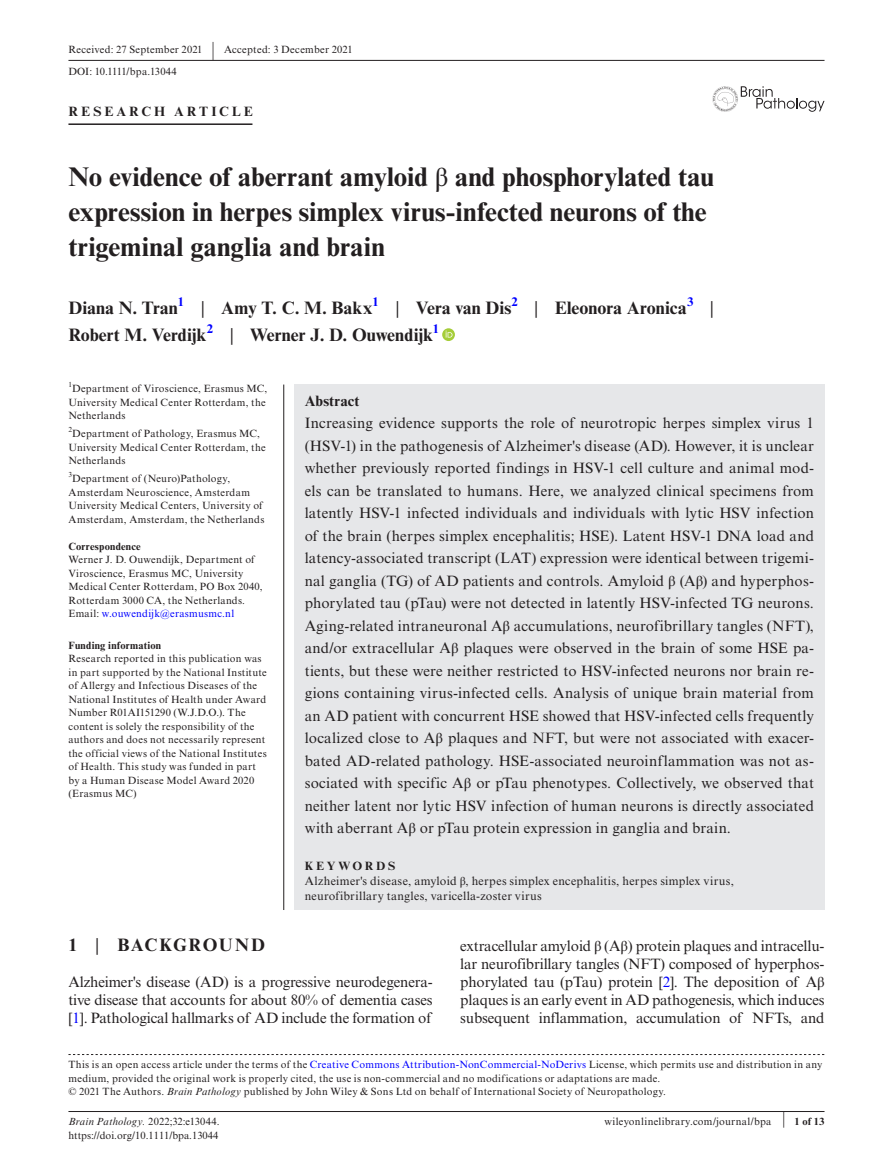
<style>
.page{position:relative;width:893px;height:1174px;background:#fff}
.page>*{position:absolute;margin:0;border:0;box-sizing:border-box;transform-origin:0 0}
.t1{font:700 27px/34.5px "Times New Roman MT Std";color:#231f20}
.t2{font:700 18px "Times New Roman MT Std";color:#231f20}
.t3{font:700 18px "Times New Roman MT Std";letter-spacing:.08em;color:#231f20}
.t4{font:18px "Times New Roman MT Std";color:#231f20}
.t5{font:15px/22.5px "Times New Roman MT Std";letter-spacing:-.01em;color:#231f20;text-align:justify}
.t6{font:700 15px "Times New Roman MT Std";letter-spacing:.005em;color:#231f20}
.t7{font:700 13.5px "Times New Roman MT Std";letter-spacing:.225em;color:#231f20}
.t8{font:700 12.6px "Times New Roman MT Std";color:#00f}
.t9{font:12px/15px "Times New Roman MT Std";letter-spacing:.025em;color:#231f20}
.t10{font:10.5px/13.5px "Times New Roman MT Std";letter-spacing:.025em;color:#231f20}
.t11{font:700 10.5px "Times New Roman MT Std";letter-spacing:.02em;color:#231f20}
.t12{font:10.5px "Times New Roman MT Std";color:#231f20}
.t13{font:italic 10.5px "Times New Roman MT Std";letter-spacing:.02em;color:#231f20}
.s1{font-size:19.65px}
.s2{font-family:"STIX";font-weight:400}
.s3{font-weight:400}
.s4{color:#00f}
.s5{font-family:"STIX"}
.s6{font-weight:700}
.s7{font-style:italic}
.s8{font-style:normal}
.s9{font-weight:400;font-size:17.4px}
</style>
<div class="page">
<hr style="left:68px;top:1111px;width:756px;height:1px;background:#231f20">
<svg style="left:712px;top:86px;width:112px;height:26px"></svg>
<hr style="left:68px;top:60px;width:756px;height:1px;background:#231f20">
<hr style="left:68px;top:123px;width:184px;height:2px;background:#231f20">
<svg style="left:442px;top:328px;width:13px;height:13px"></svg>
<svg style="left:446px;top:330px;width:6px;height:7px"></svg>
<svg style="left:68px;top:1054px;width:756px;height:1px"></svg>
<div style="left:294px;top:384px;width:530px;height:526px;background:#e6e7e9"></div>
<hr style="left:283px;top:384px;width:1px;height:526px;background:#231f20">
<p class="t10" style="left:68px;top:39px;width:286px;line-height:22.2px">Received: 27 September 2021 <span class="s1">|</span> Accepted: 3 December 2021<br>DOI: 10.1111/bpa.13044</p>
<p class="t7" style="left:68px;top:103px;width:186px">RESEARCH ARTICLE</p>
<h1 class="t1" style="left:68px;top:159px;width:647px">No evidence of aberrant amyloid <span class="s2">β</span> and phosphorylated tau expression in herpes simplex virus-infected neurons of the trigeminal ganglia and brain</h1>
<p class="t2" style="left:68px;top:297px;width:111px">Diana N. Tran</p>
<p class="t8" style="left:178px;top:294px;width:8px">1</p>
<p class="t2" style="left:201px;top:297px;width:173px"><span class="s3">|</span> Amy T. C. M. Bakx</p>
<p class="t8" style="left:372px;top:294px;width:8px">1</p>
<p class="t2" style="left:396px;top:297px;width:117px"><span class="s3">|</span> Vera van Dis</p>
<p class="t8" style="left:511px;top:294px;width:8px">2</p>
<p class="t2" style="left:535px;top:297px;width:154px"><span class="s3">|</span> Eleonora Aronica</p>
<p class="t8" style="left:687px;top:294px;width:8px">3</p>
<p class="t4" style="left:710px;top:297px;width:5px">|</p>
<p class="t2" style="left:68px;top:324px;width:140px">Robert M. Verdijk</p>
<p class="t8" style="left:207px;top:321px;width:8px">2</p>
<p class="t2" style="left:230px;top:324px;width:204px"><span class="s3">|</span> Werner J. D. Ouwendijk</p>
<p class="t8" style="left:433px;top:321px;width:8px">1</p>
<p class="t10" style="left:68px;top:382px;width:200px"><sup>1</sup>Department of Viroscience, Erasmus MC,<br>University Medical Center Rotterdam, the<br>Netherlands</p>
<p class="t10" style="left:68px;top:427px;width:199px"><sup>2</sup>Department of Pathology, Erasmus MC,<br>University Medical Center Rotterdam, the<br>Netherlands</p>
<p class="t10" style="left:68px;top:472px;width:197px"><sup>3</sup>Department of (Neuro)Pathology, Amsterdam Neuroscience, Amsterdam University Medical Centers, University of Amsterdam, Amsterdam, the Netherlands</p>
<p class="t11" style="left:68px;top:539px;width:74px">Correspondence</p>
<p class="t10" style="left:68px;top:553px;width:196px">Werner J. D. Ouwendijk, Department of Viroscience, Erasmus MC, University Medical Center Rotterdam, PO Box 2040, Rotterdam 3000 CA, the Netherlands.<br>Email: <span class="s4">w.ouwendijk@erasmusmc.nl</span></p>
<p class="t11" style="left:68px;top:638px;width:94px">Funding information</p>
<p class="t10" style="left:68px;top:652px;width:200px">Research reported in this publication was in part supported by the National Institute of Allergy and Infectious Diseases of the National Institutes of Health under Award Number R01AI151290 (W.J.D.O.). The content is solely the responsibility of the authors and does not necessarily represent the official views of the National Institutes of Health. This study was funded in part by a Human Disease Model Award 2020 (Erasmus MC)</p>
<p class="t6" style="left:305px;top:391px;width:56px">Abstract</p>
<p class="t5" style="left:305px;top:412px;width:511px">Increasing evidence supports the role of neurotropic herpes simplex virus 1 (HSV-1) in the pathogenesis of Alzheimer's disease (AD). However, it is unclear whether previously reported findings in HSV-1 cell culture and animal mod&shy;els can be translated to humans. Here, we analyzed clinical specimens from latently HSV-1 infected individuals and individuals with lytic HSV infection of the brain (herpes simplex encephalitis; HSE). Latent HSV-1 DNA load and latency-associated transcript (LAT) expression were identical between trigemi&shy;nal ganglia (TG) of AD patients and controls. Amyloid <span class="s5">β</span> (A<span class="s5">β</span>) and hyperphos&shy;phorylated tau (pTau) were not detected in latently HSV-infected TG neurons.<br>Aging-related intraneuronal A<span class="s5">β</span> accumulations, neurofibrillary tangles (NFT), and/or extracellular A<span class="s5">β</span> plaques were observed in the brain of some HSE pa&shy;tients, but these were neither restricted to HSV-infected neurons nor brain re&shy;gions containing virus-infected cells. Analysis of unique brain material from an AD patient with concurrent HSE showed that HSV-infected cells frequently localized close to A<span class="s5">β</span> plaques and NFT, but were not associated with exacer&shy;bated AD-related pathology. HSE-associated neuroinflammation was not as&shy;sociated with specific A<span class="s5">β</span> or pTau phenotypes. Collectively, we observed that neither latent nor lytic HSV infection of human neurons is directly associated with aberrant A<span class="s5">β</span> or pTau protein expression in ganglia and brain.</p>
<p class="t9" style="left:305px;top:858px;width:431px"><span class="s6">KEYWORDS<br></span>Alzheimer's disease, amyloid <span class="s5">β</span>, herpes simplex encephalitis, herpes simplex virus, neurofibrillary tangles, varicella-zoster virus</p>
<p class="t3" style="left:68px;top:934px;width:198px">1 <span class="s3">|</span> BACKGROUND</p>
<p class="t5" style="left:68px;top:973px;width:366px;line-height:18px">Alzheimer's disease (AD) is a progressive neurodegenera&shy;tive disease that accounts for about 80% of dementia cases [<span class="s4">1</span>]. Pathological hallmarks of AD include the formation of</p>
<p class="t5" style="left:460px;top:937px;width:366px;line-height:18px">extracellular amyloid <span class="s5">β</span> (A<span class="s5">β</span>) protein plaques and intracellu&shy;lar neurofibrillary tangles (NFT) composed of hyperphos&shy;phorylated tau (pTau) protein [<span class="s4">2</span>]. The deposition of A<span class="s5">β </span>plaques is an early event in AD pathogenesis, which induces subsequent inflammation, accumulation of NFTs, and</p>
<p class="t10" style="left:68px;top:1058px;width:756px">This is an open access article under the terms of the <span class="s4">Creative Commons Attribution-NonCommercial-NoDerivs</span> License, which permits use and distribution in any medium, provided the original work is properly cited, the use is non-commercial and no modifications or adaptations are made.<br>© 2021 The Authors. <span class="s7">Brain Pathology</span> published by John Wiley &amp; Sons Ltd on behalf of International Society of Neuropathology.</p>
<p class="t13" style="left:68px;top:1115px;width:153px">Brain Pathology. <span class="s8">2022;32:e13044.</span></p>
<p class="t11" style="left:783px;top:1115px;width:43px"><span class="s9">|</span> 1 of 13</p>
<p class="t12" style="left:68px;top:1129px;width:151px">https://doi.org/10.1111/bpa.13044</p>
<p class="t10" style="left:605px;top:1115px;width:168px">wileyonlinelibrary.com/journal/bpa</p>
</div>
